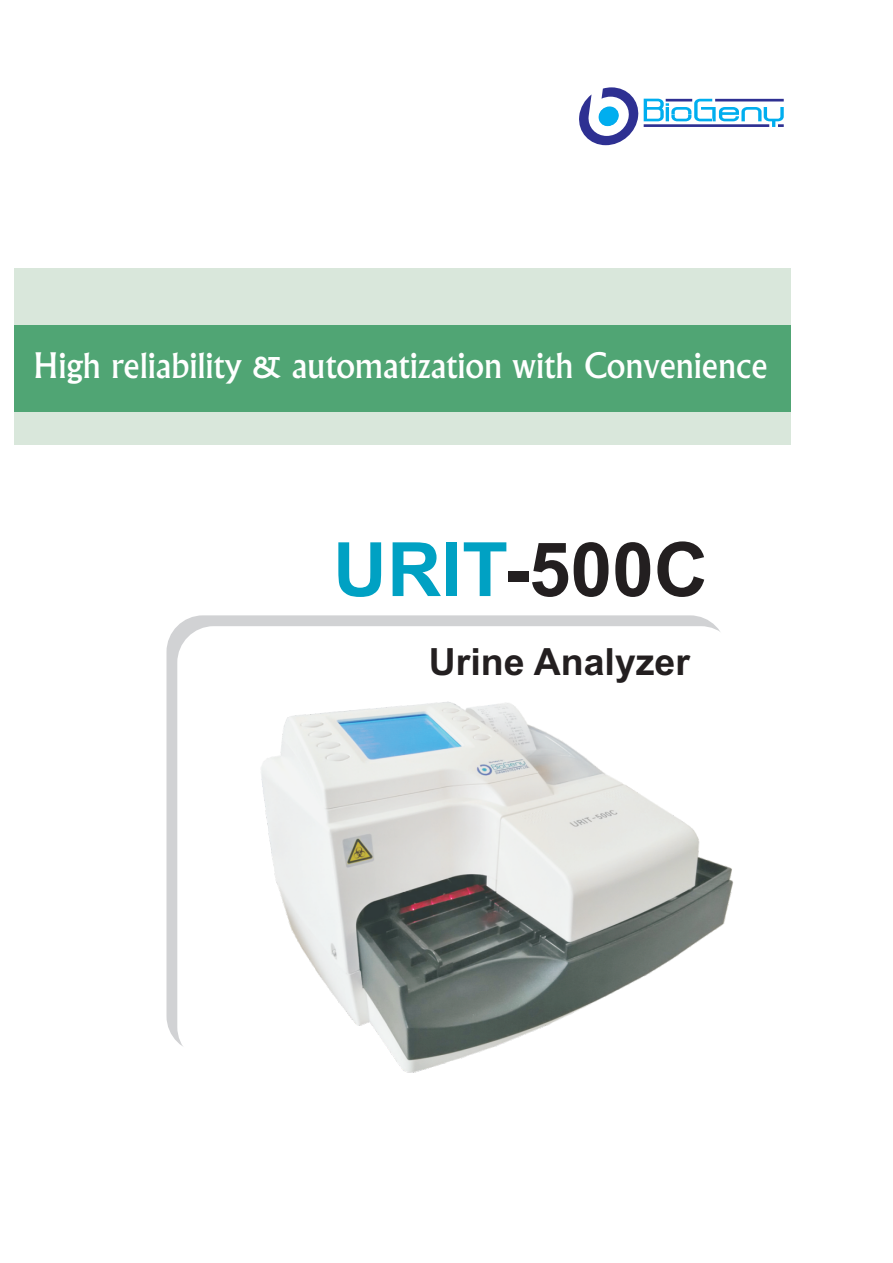
<style>
.page{position:relative;width:893px;height:1263px;background:#fff}
.page>*{position:absolute;margin:0;border:0;box-sizing:border-box;transform-origin:0 0}
.t1{font:700 75px "Arial";color:#231f20}
.t2{font:700 37.5px "Arial";color:#231f20}
.t3{font:500 33.6px "Albertus";color:#fff}
.s1{color:#00a1c3}
</style>
<div class="page">
<svg style="left:579px;top:87px;width:205px;height:58px"></svg>
<div style="left:14px;top:325px;width:777px;height:87px;background:#50a574"></div>
<div style="left:14px;top:268px;width:777px;height:57px;background:#d9e7db"></div>
<div style="left:14px;top:412px;width:777px;height:33px;background:#d9e7db"></div>
<div style="left:166px;top:615px;width:560px;height:437px;background:#d1d2d4;border-radius:36px"></div>
<div style="left:177px;top:626px;width:560px;height:437px;background:#fff;border-radius:36px"></div>
<img style="left:261px;top:701px;width:473px;height:372px">
<p class="t3" style="left:33px;top:353px;width:736px">High reliability &amp; automatization with Convenience</p>
<h1 class="t1" style="left:333px;top:541px;width:377px"><span class="s1">URIT</span>-500C</h1>
<p class="t2" style="left:429px;top:648px;width:263px">Urine Analyzer</p>
</div>
